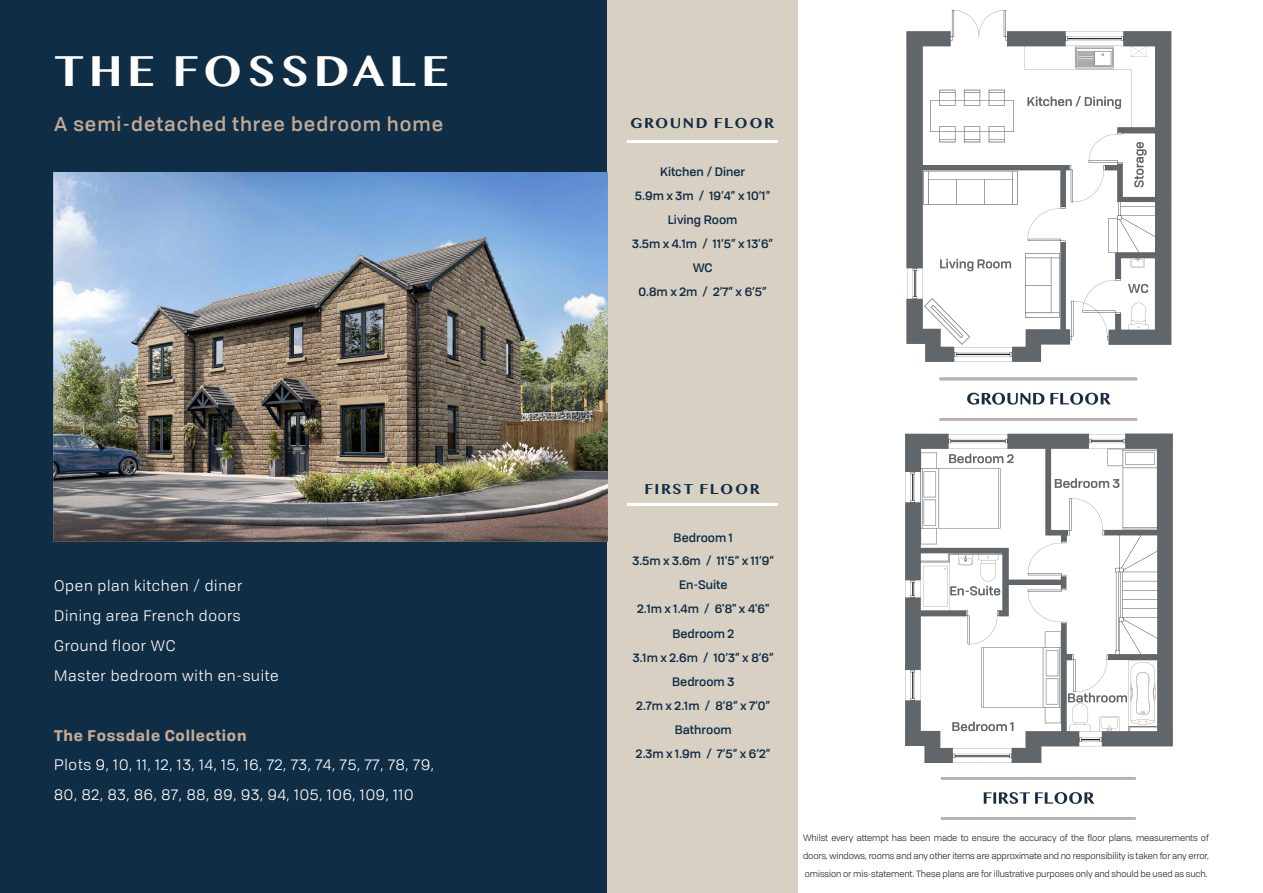
<style>
.page{position:relative;width:1263px;height:893px;background:#fff}
.page>*{position:absolute;margin:0;border:0;box-sizing:border-box;transform-origin:0 0}
.t1{font:700 45px "Sinhala MN";letter-spacing:.1em;color:#fff}
.t2{font:500 19.5px "Tofino";letter-spacing:.05em;color:#c2ab96}
.t3{font:15px/30px "Tofino";letter-spacing:.05em;color:#fff}
.t4{font:700 15px "Sinhala MN";letter-spacing:.1em;color:#102d46}
.t5{font:500 12px/24px "Tofino";color:#102d46;text-align:center}
.t6{font:9px/18px "Tofino";letter-spacing:-.01em;color:#231f20;text-align:justify}
.s1{font-weight:700;color:#c2ab96}
</style>
<div class="page">
<div style="left:607px;top:0;width:190px;height:893px;background:#d7d0c3"></div>
<div style="left:0;top:0;width:607px;height:893px;background:#102d46"></div>
<img style="left:54px;top:173px;width:553px;height:369px">
<img style="left:906px;top:11px;width:266px;height:410px">
<img style="left:905px;top:433px;width:268px;height:387px">
<hr style="left:627px;top:140px;width:150px;height:2px;background:#fff">
<hr style="left:627px;top:504px;width:150px;height:2px;background:#fff">
<p class="t1" style="left:54px;top:51px;width:395px">THE FOSSDALE</p>
<p class="t2" style="left:54px;top:109px;width:391px">A semi-detached three bedroom home</p>
<p class="t3" style="left:54px;top:570px;width:226px">Open plan kitchen / diner<br>Dining area French doors<br>Ground floor WC<br>Master bedroom with en-suite</p>
<p class="t3" style="left:54px;top:720px;width:381px;line-height:29.4px"><span class="s1">The Fossdale Collection<br></span>Plots 9, 10, 11, 12, 13, 14, 15, 16, 72, 73, 74, 75, 77, 78, 79,<br>80, 82, 83, 86, 87, 88, 89, 93, 94, 105, 106, 109, 110</p>
<p class="t4" style="left:630px;top:117px;width:145px">GROUND FLOOR</p>
<p class="t5" style="left:632px;top:159px;width:143px">Kitchen / Diner<br>5.9m x 3m / 19’4” x 10’1”<br>Living Room<br>3.5m x 4.1m / 11’5” x 13’6”<br>WC<br>0.8m x 2m / 2’7” x 6’5”</p>
<p class="t4" style="left:644px;top:483px;width:117px">FIRST FLOOR</p>
<p class="t5" style="left:632px;top:525px;width:143px">Bedroom 1<br>3.5m x 3.6m / 11’5” x 11’9”<br>En-Suite<br>2.1m x 1.4m / 6'8" x 4'6"<br>Bedroom 2<br>3.1m x 2.6m / 10’3” x 8’6”<br>Bedroom 3<br>2.7m x 2.1m / 8’8” x 7’0”<br>Bathroom<br>2.3m x 1.9m / 7’5” x 6’2”</p>
<p class="t6" style="left:803px;top:828px;width:407px">Whilst every attempt has been made to ensure the accuracy of the floor plans, measurements of doors, windows, rooms and any other items are approximate and no responsibility is taken for any error, omission or mis-statement. These plans are for illustrative purposes only and should be used as such.</p>
</div>
